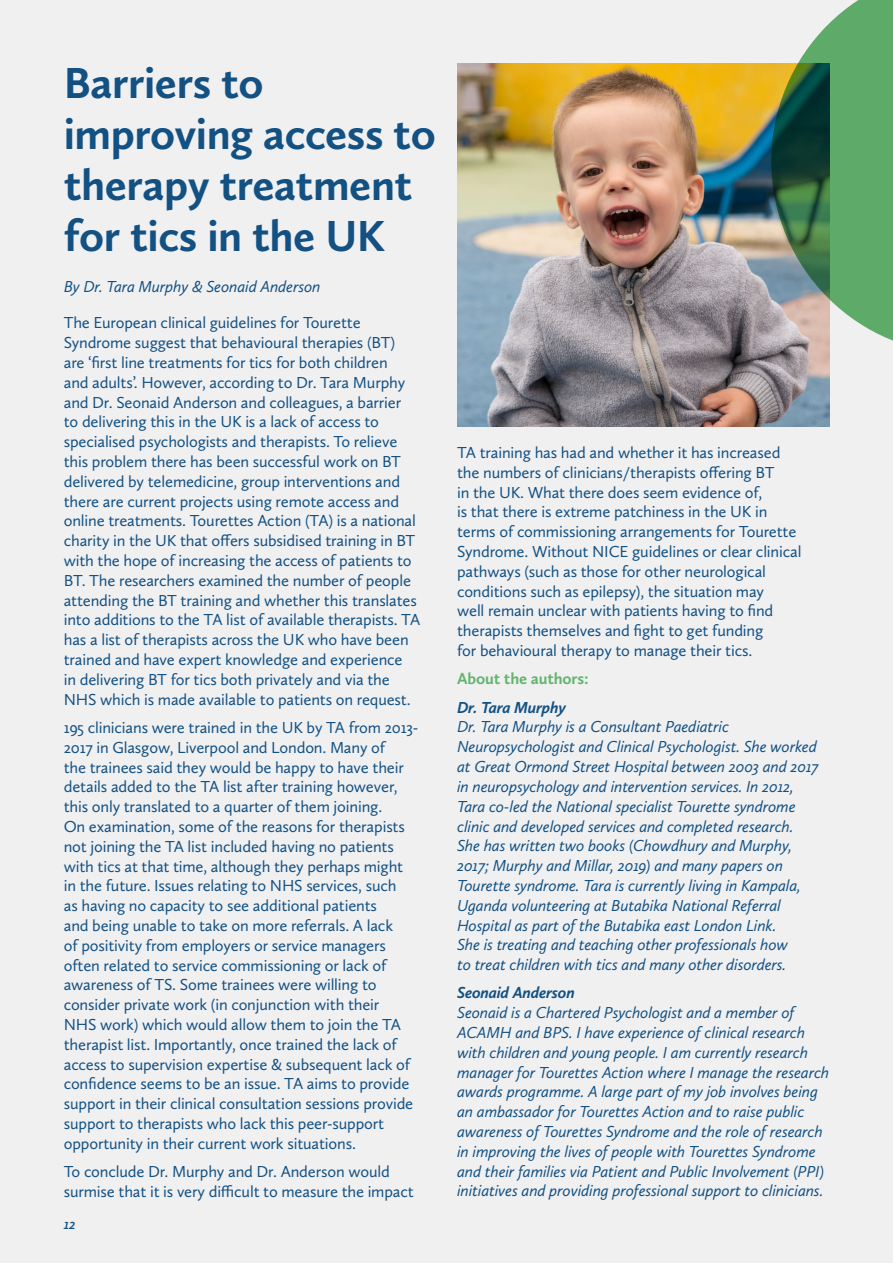
<style>
.page{position:relative;width:893px;height:1263px;background:#f0f0f1}
.page>*{position:absolute;margin:0;border:0;box-sizing:border-box;transform-origin:0 0}
.t1{font:700 45px/51px "Calluna Sans";letter-spacing:-.01em;color:#135183}
.t2{font:16.5px/19.8px "Calluna Sans";letter-spacing:-.01em;color:#135183}
.t3{font:italic 16.5px/19.8px "Calluna Sans";letter-spacing:-.01em;color:#135183}
.t4{font:italic 700 16.5px "Calluna Sans";letter-spacing:-.01em;color:#135183}
.t5{font:700 16.5px "Calluna Sans";letter-spacing:-.01em;color:#64b56f}
.t6{font:italic 600 15px "Calluna Sans";color:#135183}
</style>
<div class="page">
<img style="left:457px;top:64px;width:372px;height:362px">
<svg style="left:751px;top:0;width:142px;height:374px"></svg>
<h1 class="t1" style="left:64px;top:56px;width:374px">Barriers to improving access to therapy treatment for tics in the UK</h1>
<p class="t3" style="left:64px;top:276px;width:258px">By Dr. Tara Murphy &amp; Seonaid Anderson</p>
<p class="t2" style="left:64px;top:313px;width:358px">The European clinical guidelines for Tourette Syndrome suggest that behavioural therapies (BT)<br>are ‘first line treatments for tics for both children<br>and adults’. However, according to Dr. Tara Murphy and Dr. Seonaid Anderson and colleagues, a barrier<br>to delivering this in the UK is a lack of access to specialised psychologists and therapists. To relieve this problem there has been successful work on BT delivered by telemedicine, group interventions and there are current projects using remote access and online treatments. Tourettes Action (TA) is a national charity in the UK that offers subsidised training in BT with the hope of increasing the access of patients to BT. The researchers examined the number of people attending the BT training and whether this translates into additions to the TA list of available therapists. TA has a list of therapists across the UK who have been trained and have expert knowledge and experience<br>in delivering BT for tics both privately and via the NHS which is made available to patients on request.</p>
<p class="t2" style="left:64px;top:717px;width:356px">195 clinicians were trained in the UK by TA from 2013- 2017 in Glasgow, Liverpool and London. Many of<br>the trainees said they would be happy to have their details added to the TA list after training however, this only translated to a quarter of them joining.<br>On examination, some of the reasons for therapists not joining the TA list included having no patients with tics at that time, although they perhaps might in the future. Issues relating to NHS services, such<br>as having no capacity to see additional patients<br>and being unable to take on more referrals. A lack<br>of positivity from employers or service managers often related to service commissioning or lack of awareness of TS. Some trainees were willing to consider private work (in conjunction with their<br>NHS work) which would allow them to join the TA therapist list. Importantly, once trained the lack of access to supervision expertise &amp; subsequent lack of confidence seems to be an issue. TA aims to provide support in their clinical consultation sessions provide support to therapists who lack this peer-support opportunity in their current work situations.</p>
<p class="t2" style="left:64px;top:1161px;width:351px">To conclude Dr. Murphy and Dr. Anderson would surmise that it is very difficult to measure the impact</p>
<p class="t6" style="left:64px;top:1214px;width:14px">12</p>
<p class="t2" style="left:457px;top:442px;width:346px">TA training has had and whether it has increased the numbers of clinicians/therapists offering BT<br>in the UK. What there does seem evidence of,<br>is that there is extreme patchiness in the UK in terms of commissioning arrangements for Tourette Syndrome. Without NICE guidelines or clear clinical pathways (such as those for other neurological conditions such as epilepsy), the situation may<br>well remain unclear with patients having to find therapists themselves and fight to get funding<br>for behavioural therapy to manage their tics.</p>
<p class="t5" style="left:457px;top:669px;width:133px">About the authors:</p>
<p class="t4" style="left:457px;top:697px;width:110px">Dr. Tara Murphy</p>
<p class="t3" style="left:457px;top:717px;width:363px">Dr. Tara Murphy is a Consultant Paediatric Neuropsychologist and Clinical Psychologist. She worked at Great Ormond Street Hospital between 2003 and 2017 in neuropsychology and intervention services. In 2012, Tara co-led the National specialist Tourette syndrome clinic and developed services and completed research.<br>She has written two books (Chowdhury and Murphy, 2017; Murphy and Millar, 2019) and many papers on Tourette syndrome. Tara is currently living in Kampala, Uganda volunteering at Butabika National Referral Hospital as part of the Butabika east London Link.<br>She is treating and teaching other professionals how<br>to treat children with tics and many other disorders.</p>
<p class="t4" style="left:457px;top:983px;width:119px">Seonaid Anderson</p>
<p class="t3" style="left:457px;top:1002px;width:374px">Seonaid is a Chartered Psychologist and a member of ACAMH and BPS. I have experience of clinical research with children and young people. I am currently research manager for Tourettes Action where I manage the research awards programme. A large part of my job involves being an ambassador for Tourettes Action and to raise public awareness of Tourettes Syndrome and the role of research in improving the lives of people with Tourettes Syndrome and their families via Patient and Public Involvement (PPI) initiatives and providing professional support to clinicians.</p>
</div>
